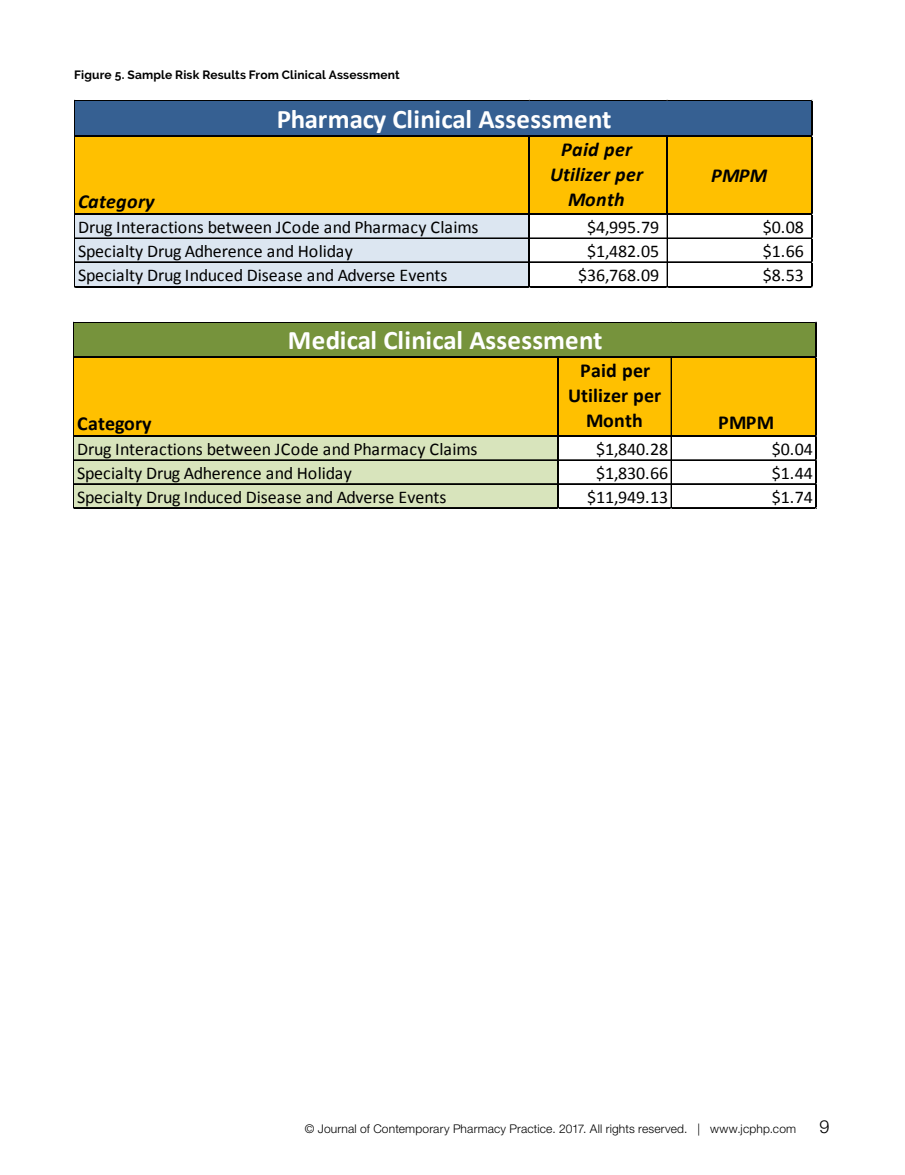
<style>
.page{position:relative;width:905px;height:1175px;background:#fff}
.page>*{position:absolute;margin:0;border:0;box-sizing:border-box;transform-origin:0 0}
.t1{font:700 26.85px "Calibri";color:#fff}
.t2{font:italic 700 19.8px/24.9px "Calibri";letter-spacing:.01em;color:#000;text-align:center}
.t3{font:700 19.8px/24.9px "Calibri";letter-spacing:.005em;color:#000;text-align:center}
.t4{font:300 18px "Helvetica Neue LT Std";color:#000}
.t5{font:17.85px "Calibri";letter-spacing:-.005em;color:#000}
.t6{font:300 12px "Helvetica Neue LT Std";letter-spacing:.015em;color:#000}
.t7{font:700 12px "Raleway";letter-spacing:.015em;color:#000}
</style>
<div class="page">
<div style="left:75px;top:101px;width:737px;height:36px;background:#366092"></div>
<div style="left:75px;top:136px;width:737px;height:79px;background:#ffc000"></div>
<div style="left:75px;top:214px;width:455px;height:74px;background:#dce6f1"></div>
<hr style="left:75px;top:100px;width:737px;height:1px;background:#000">
<hr style="left:75px;top:135px;width:737px;height:2px;background:#000">
<hr style="left:666px;top:137px;width:2px;height:78px;background:#000">
<hr style="left:75px;top:213px;width:737px;height:2px;background:#000">
<hr style="left:75px;top:238px;width:453px;height:1px;background:#000">
<hr style="left:530px;top:238px;width:280px;height:1px;background:#000">
<hr style="left:75px;top:261px;width:453px;height:1px;background:#000">
<hr style="left:75px;top:262px;width:453px;height:1px;background:#000">
<hr style="left:530px;top:261px;width:280px;height:1px;background:#000">
<hr style="left:530px;top:262px;width:280px;height:1px;background:#000">
<hr style="left:74px;top:100px;width:1px;height:188px;background:#000">
<hr style="left:528px;top:137px;width:2px;height:151px;background:#000">
<hr style="left:666px;top:215px;width:1px;height:71px;background:#000">
<hr style="left:667px;top:215px;width:1px;height:71px;background:#000">
<hr style="left:75px;top:286px;width:737px;height:2px;background:#000">
<hr style="left:810px;top:101px;width:2px;height:187px;background:#000">
<div style="left:74px;top:323px;width:742px;height:35px;background:#76933c"></div>
<div style="left:74px;top:357px;width:742px;height:80px;background:#ffc000"></div>
<div style="left:74px;top:436px;width:485px;height:72px;background:#d8e4bc"></div>
<hr style="left:74px;top:322px;width:742px;height:1px;background:#000">
<hr style="left:74px;top:356px;width:742px;height:2px;background:#000">
<hr style="left:670px;top:358px;width:1px;height:77px;background:#000">
<hr style="left:671px;top:358px;width:1px;height:77px;background:#000">
<hr style="left:74px;top:435px;width:742px;height:2px;background:#000">
<hr style="left:74px;top:459px;width:483px;height:1px;background:#000">
<hr style="left:74px;top:460px;width:483px;height:1px;background:#000">
<hr style="left:559px;top:459px;width:255px;height:1px;background:#000">
<hr style="left:559px;top:460px;width:255px;height:1px;background:#000">
<hr style="left:74px;top:483px;width:483px;height:1px;background:#000">
<hr style="left:559px;top:483px;width:255px;height:1px;background:#000">
<hr style="left:73px;top:322px;width:1px;height:186px;background:#000">
<hr style="left:74px;top:507px;width:483px;height:1px;background:#000">
<hr style="left:557px;top:358px;width:2px;height:150px;background:#000">
<hr style="left:670px;top:437px;width:1px;height:71px;background:#000">
<hr style="left:671px;top:437px;width:1px;height:71px;background:#000">
<hr style="left:559px;top:507px;width:255px;height:1px;background:#000">
<hr style="left:814px;top:323px;width:2px;height:185px;background:#000">
<p class="t7" style="left:74px;top:68px;width:327px">Figure 5. Sample Risk Results From Clinical Assessment</p>
<p class="t2" style="left:78px;top:189px;width:78px">Category</p>
<h1 class="t1" style="left:277px;top:101px;width:336px">Pharmacy Clinical Assessment</h1>
<p class="t2" style="left:550px;top:137px;width:94px">Paid per<br>Utilizer per<br>Month</p>
<p class="t2" style="left:711px;top:163px;width:58px">PMPM</p>
<p class="t5" style="left:78px;top:216px;width:402px">Drug Interactions between JCode and Pharmacy Claims</p>
<p class="t5" style="left:587px;top:216px;width:73px">$4,995.79</p>
<p class="t5" style="left:763px;top:216px;width:43px">$0.08</p>
<p class="t5" style="left:78px;top:240px;width:276px">Specialty Drug Adherence and Holiday</p>
<p class="t5" style="left:587px;top:240px;width:73px">$1,482.05</p>
<p class="t5" style="left:763px;top:240px;width:43px">$1.66</p>
<p class="t5" style="left:78px;top:263px;width:371px">Specialty Drug Induced Disease and Adverse Events</p>
<p class="t5" style="left:578px;top:263px;width:82px">$36,768.09</p>
<p class="t5" style="left:763px;top:263px;width:43px">$8.53</p>
<p class="t3" style="left:77px;top:411px;width:76px">Category</p>
<h1 class="t1" style="left:288px;top:323px;width:316px">Medical Clinical Assessment</h1>
<p class="t3" style="left:568px;top:358px;width:94px">Paid per<br>Utilizer per<br>Month</p>
<p class="t3" style="left:718px;top:410px;width:58px">PMPM</p>
<p class="t5" style="left:77px;top:437px;width:402px">Drug Interactions between JCode and Pharmacy Claims</p>
<p class="t5" style="left:596px;top:437px;width:73px">$1,840.28</p>
<p class="t5" style="left:772px;top:437px;width:43px">$0.04</p>
<p class="t5" style="left:77px;top:461px;width:276px">Specialty Drug Adherence and Holiday</p>
<p class="t5" style="left:596px;top:461px;width:73px">$1,830.66</p>
<p class="t5" style="left:772px;top:461px;width:43px">$1.44</p>
<p class="t5" style="left:77px;top:485px;width:371px">Specialty Drug Induced Disease and Adverse Events</p>
<p class="t5" style="left:587px;top:485px;width:82px">$11,949.13</p>
<p class="t5" style="left:772px;top:485px;width:43px">$1.74</p>
<p class="t6" style="left:305px;top:1121px;width:493px">© Journal of Contemporary Pharmacy Practice. 2017. All rights reserved. | www.jcphp.com</p>
<p class="t4" style="left:819px;top:1115px;width:12px">9</p>
</div>
